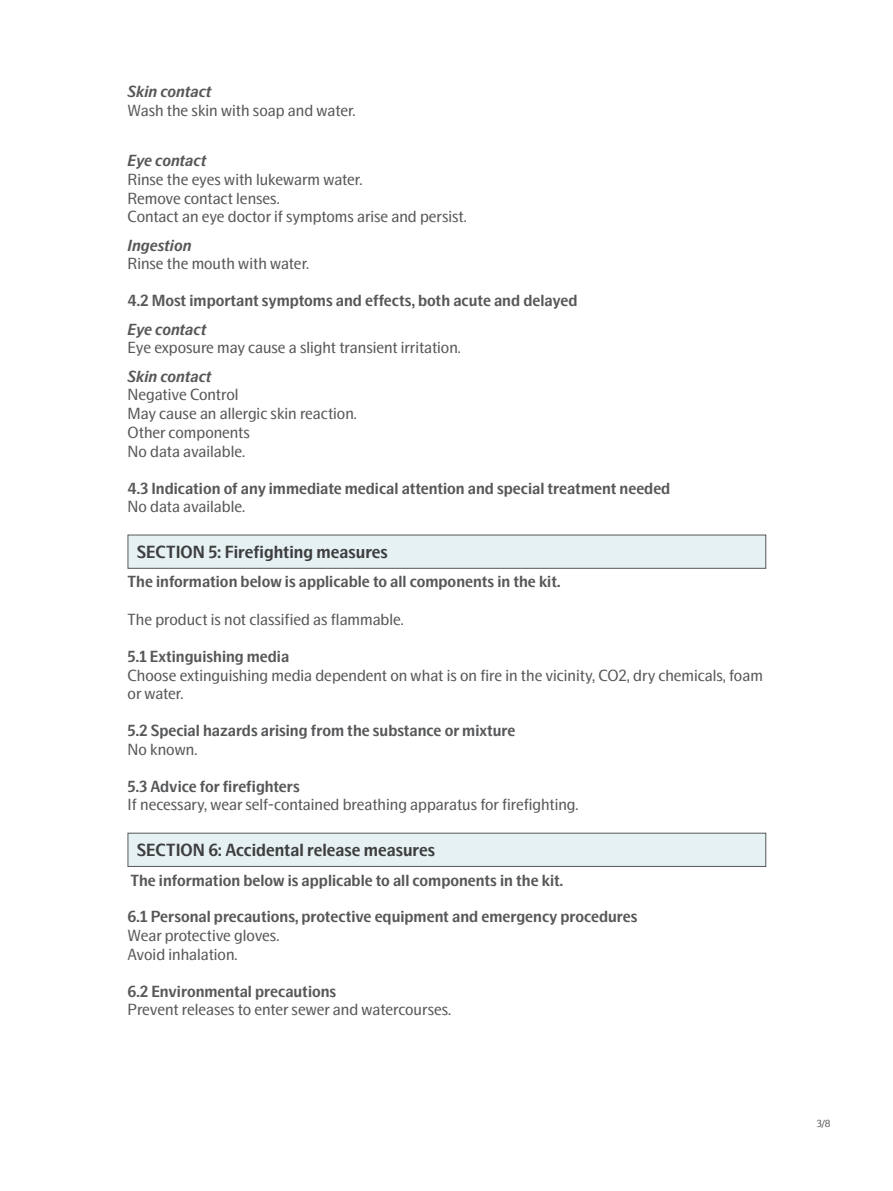
<style>
.page{position:relative;width:893px;height:1191px;background:#fff}
.page>*{position:absolute;margin:0;border:0;box-sizing:border-box;transform-origin:0 0}
.t1{font:600 18px "Swedish Gothic";color:#3e3e3f}
.Body{font:16.5px/18.8px "Swedish Gothic";color:#57585a}
.Body_bold{font:600 16.5px "Swedish Gothic";color:#57585a}
.subhead_2{font:italic 600 16.5px "Swedish Gothic";color:#57585a}
.t2{font:10.5px "Swedish Gothic";color:#57585a}
</style>
<div class="page">
<div style="left:128px;top:535px;width:638px;height:33px;background:#e6f1f3"></div>
<div style="left:128px;top:833px;width:638px;height:33px;background:#e6f1f3"></div>
<div style="left:128px;top:832px;width:638px;height:35px;border:1px solid #57585a"></div>
<p class="subhead_2" style="left:128px;top:82px;width:86px">Skin contact</p>
<p class="Body" style="left:128px;top:101px;width:229px">Wash the skin with soap and water.</p>
<p class="subhead_2" style="left:128px;top:151px;width:80px">Eye contact</p>
<p class="Body" style="left:128px;top:170px;width:236px">Rinse the eyes with lukewarm water.</p>
<p class="Body" style="left:128px;top:188px;width:154px">Remove contact lenses.</p>
<p class="Body" style="left:128px;top:207px;width:341px">Contact an eye doctor if symptoms arise and persist.</p>
<p class="subhead_2" style="left:128px;top:235px;width:65px">Ingestion</p>
<p class="Body" style="left:128px;top:254px;width:183px">Rinse the mouth with water.</p>
<p class="Body_bold" style="left:128px;top:291px;width:451px">4.2 Most important symptoms and effects, both acute and delayed</p>
<p class="subhead_2" style="left:128px;top:319px;width:80px">Eye contact</p>
<p class="Body" style="left:128px;top:338px;width:335px">Eye exposure may cause a slight transient irritation.</p>
<p class="subhead_2" style="left:128px;top:366px;width:86px">Skin contact</p>
<p class="Body" style="left:128px;top:385px;width:112px">Negative Control</p>
<p class="Body" style="left:128px;top:404px;width:231px">May cause an allergic skin reaction.</p>
<p class="Body" style="left:128px;top:423px;width:124px">Other components</p>
<p class="Body" style="left:128px;top:441px;width:119px">No data available.</p>
<p class="Body_bold" style="left:128px;top:478px;width:544px">4.3 Indication of any immediate medical attention and special treatment needed</p>
<p class="Body" style="left:128px;top:497px;width:119px">No data available.</p>
<p class="t1" style="left:137px;top:541px;width:252px">SECTION 5: Firefighting measures</p>
<p class="Body_bold" style="left:128px;top:572px;width:434px">The information below is applicable to all components in the kit.</p>
<p class="Body" style="left:128px;top:609px;width:278px">The product is not classified as flammable.</p>
<p class="Body_bold" style="left:128px;top:646px;width:163px">5.1 Extinguishing media</p>
<p class="Body" style="left:128px;top:665px;width:637px">Choose extinguishing media dependent on what is on fire in the vicinity, CO2, dry chemicals, foam or water.</p>
<p class="Body_bold" style="left:128px;top:721px;width:389px">5.2 Special hazards arising from the substance or mixture</p>
<p class="Body" style="left:128px;top:739px;width:71px">No known.</p>
<p class="Body_bold" style="left:128px;top:776px;width:174px">5.3 Advice for firefighters</p>
<p class="Body" style="left:128px;top:795px;width:453px">If necessary, wear self-contained breathing apparatus for firefighting.</p>
<p class="t1" style="left:137px;top:839px;width:300px">SECTION 6: Accidental release measures</p>
<p class="Body_bold" style="left:130px;top:870px;width:434px">The information below is applicable to all components in the kit.</p>
<p class="Body_bold" style="left:128px;top:907px;width:511px">6.1 Personal precautions, protective equipment and emergency procedures</p>
<p class="Body" style="left:128px;top:926px;width:153px">Wear protective gloves.</p>
<p class="Body" style="left:128px;top:944px;width:112px">Avoid inhalation.</p>
<p class="Body_bold" style="left:128px;top:981px;width:210px">6.2 Environmental precautions</p>
<p class="Body" style="left:128px;top:1000px;width:325px">Prevent releases to enter sewer and watercourses.</p>
<p class="t2" style="left:817px;top:1117px;width:15px">3/8</p>
</div>
